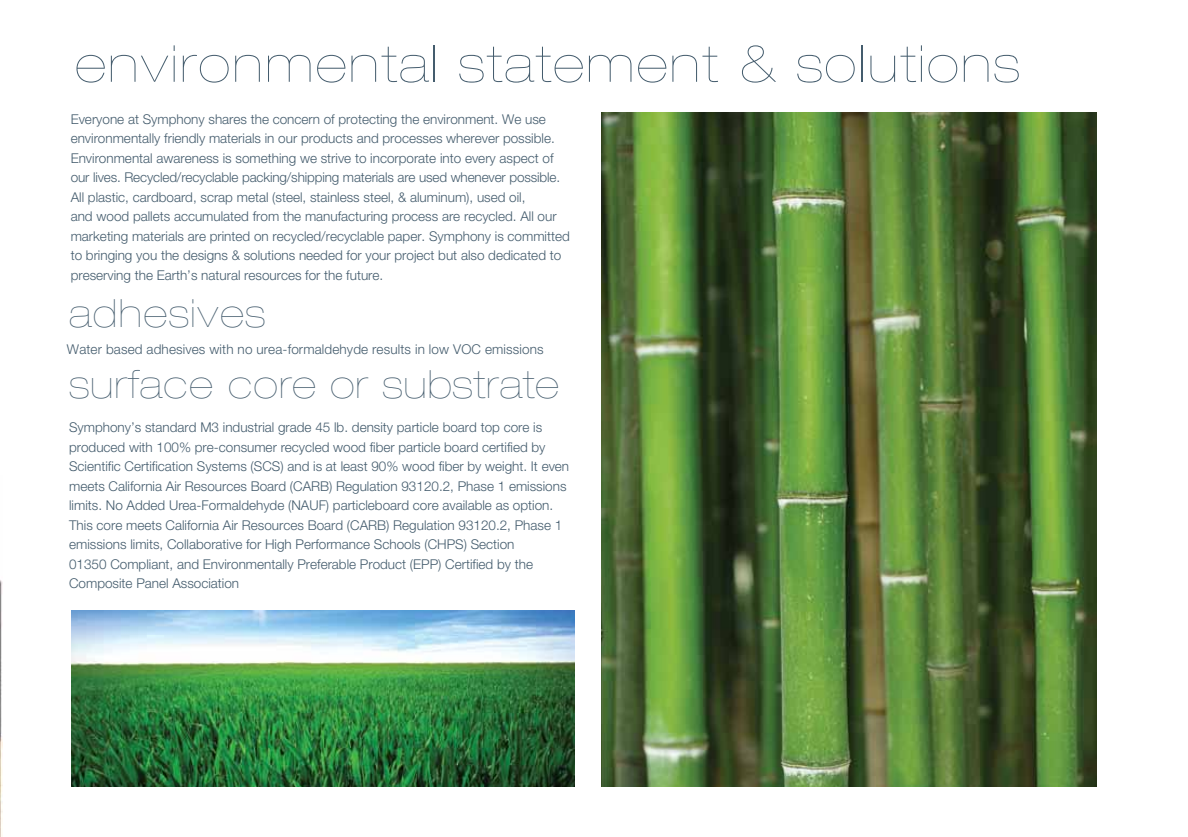
<style>
.page{position:relative;width:1188px;height:837px;background:#fff}
.page>*{position:absolute;margin:0;border:0;box-sizing:border-box;transform-origin:0 0}
.t1{font:900 expanded 51px "Helvetica Neue";letter-spacing:.05em;color:#445c6d}
.t2{font:900 expanded 39px "Helvetica Neue";letter-spacing:.03em;color:#445c6d}
.t3{font:900 expanded 39px "Helvetica Neue";letter-spacing:.05em;color:#445c6d}
.t4{font:300 13.5px/19.5px "Helvetica Neue";color:#445c6d}
</style>
<div class="page">
<img style="left:0;top:580px;width:3px;height:257px">
<img style="left:601px;top:113px;width:495px;height:674px">
<img style="left:71px;top:611px;width:504px;height:176px">
<h1 class="t1" style="left:75px;top:34px;width:946px">environmental statement &amp; solutions</h1>
<p class="t4" style="left:71px;top:109px;width:501px">Everyone at Symphony shares the concern of protecting the environment. We use environmentally friendly materials in our products and processes wherever possible.<br>Environmental awareness is something we strive to incorporate into every aspect of our lives. Recycled/recyclable packing/shipping materials are used whenever possible.<br>All plastic, cardboard, scrap metal (steel, stainless steel, &amp; aluminum), used oil,<br>and wood pallets accumulated from the manufacturing process are recycled. All our marketing materials are printed on recycled/recyclable paper. Symphony is committed to bringing you the designs &amp; solutions needed for your project but also dedicated to preserving the Earth’s natural resources for the future.</p>
<h2 class="t3" style="left:69px;top:290px;width:197px">adhesives</h2>
<p class="t4" style="left:67px;top:339px;width:478px">Water based adhesives with no urea-formaldehyde results in low VOC emissions</p>
<h2 class="t2" style="left:69px;top:362px;width:491px">surface core or substrate</h2>
<p class="t4" style="left:69px;top:417px;width:502px">Symphony’s standard M3 industrial grade 45 lb. density particle board top core is produced with 100% pre-consumer recycled wood fiber particle board certified by Scientific Certification Systems (SCS) and is at least 90% wood fiber by weight. It even meets California Air Resources Board (CARB) Regulation 93120.2, Phase 1 emissions limits. No Added Urea-Formaldehyde (NAUF) particleboard core available as option.<br>This core meets California Air Resources Board (CARB) Regulation 93120.2, Phase 1 emissions limits, Collaborative for High Performance Schools (CHPS) Section<br>01350 Compliant, and Environmentally Preferable Product (EPP) Certified by the Composite Panel Association</p>
</div>
